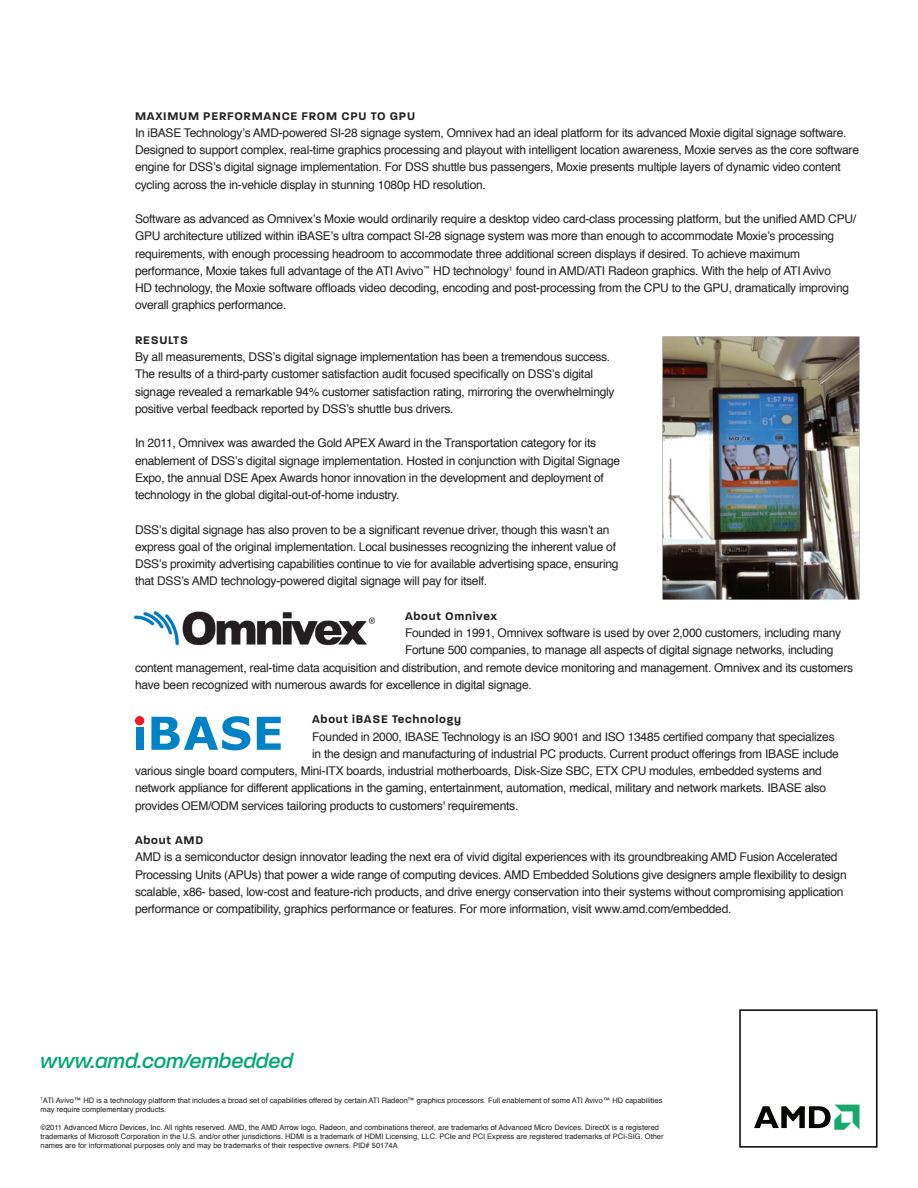
<style>
.page{position:relative;width:918px;height:1188px;background:#fff}
.page>*{position:absolute;margin:0;border:0;box-sizing:border-box;transform-origin:0 0}
.t1{font:italic 500 27px "Paralucent";color:#00a670}
.t2{font:600 15px "Paralucent";letter-spacing:.05em;color:#231f20}
.t3{font:12px/17.2px "Helvetica";letter-spacing:-.02em;color:#231f20}
.t4{font:7.5px/9px "Helvetica";color:#231f20}
</style>
<div class="page">
<img style="left:663px;top:337px;width:197px;height:263px">
<svg style="left:754px;top:1105px;width:105px;height:25px"></svg>
<div style="left:739px;top:1009px;width:139px;height:139px;border:2px solid #050504"></div>
<img style="left:134px;top:611px;width:242px;height:35px">
<div style="left:136px;top:727px;width:8px;height:23px;background:#0082c5"></div>
<svg style="left:151px;top:716px;width:99px;height:34px"></svg>
<svg style="left:257px;top:717px;width:24px;height:33px"></svg>
<div style="left:135px;top:716px;width:9px;height:9px;background:#ee1d23;border-radius:50%"></div>
<p class="t2" style="left:135px;top:108px;width:282px">MAXIMUM PERFORMANCE FROM CPU TO GPU</p>
<p class="t3" style="left:135px;top:124px;width:726px">In iBASE Technology’s AMD-powered SI-28 signage system, Omnivex had an ideal platform for its advanced Moxie digital signage software.<br>Designed to support complex, real-time graphics processing and playout with intelligent location awareness, Moxie serves as the core software engine for DSS’s digital signage implementation. For DSS shuttle bus passengers, Moxie presents multiple layers of dynamic video content cycling across the in-vehicle display in stunning 1080p HD resolution.</p>
<p class="t3" style="left:135px;top:211px;width:723px">Software as advanced as Omnivex’s Moxie would ordinarily require a desktop video card-class processing platform, but the unified AMD CPU/ GPU architecture utilized within iBASE’s ultra compact SI-28 signage system was more than enough to accommodate Moxie’s processing requirements, with enough processing headroom to accommodate three additional screen displays if desired. To achieve maximum performance, Moxie takes full advantage of the ATI Avivo<sup>™</sup> HD technology<sup>1</sup> found in AMD/ATI Radeon graphics. With the help of ATI Avivo<br>HD technology, the Moxie software offloads video decoding, encoding and post-processing from the CPU to the GPU, dramatically improving overall graphics performance.</p>
<p class="t2" style="left:135px;top:332px;width:54px">RESULTS</p>
<p class="t3" style="left:135px;top:349px;width:481px">By all measurements, DSS’s digital signage implementation has been a tremendous success.<br>The results of a third-party customer satisfaction audit focused specifically on DSS’s digital signage revealed a remarkable 94% customer satisfaction rating, mirroring the overwhelmingly positive verbal feedback reported by DSS’s shuttle bus drivers.</p>
<p class="t3" style="left:135px;top:435px;width:487px">In 2011, Omnivex was awarded the Gold APEX Award in the Transportation category for its enablement of DSS’s digital signage implementation. Hosted in conjunction with Digital Signage Expo, the annual DSE Apex Awards honor innovation in the development and deployment of technology in the global digital-out-of-home industry.</p>
<p class="t3" style="left:135px;top:521px;width:485px">DSS’s digital signage has also proven to be a significant revenue driver, though this wasn’t an express goal of the original implementation. Local businesses recognizing the inherent value of DSS’s proximity advertising capabilities continue to vie for available advertising space, ensuring that DSS’s AMD technology-powered digital signage will pay for itself.</p>
<p class="t2" style="left:405px;top:608px;width:94px">About Omnivex</p>
<p class="t3" style="left:405px;top:625px;width:438px">Founded in 1991, Omnivex software is used by over 2,000 customers, including many</p>
<p class="t3" style="left:405px;top:642px;width:430px">Fortune 500 companies, to manage all aspects of digital signage networks, including</p>
<p class="t3" style="left:135px;top:659px;width:720px">content management, real-time data acquisition and distribution, and remote device monitoring and management. Omnivex and its customers</p>
<p class="t3" style="left:135px;top:676px;width:398px">have been recognized with numerous awards for excellence in digital signage.</p>
<p class="t2" style="left:312px;top:711px;width:150px">About iBASE Technology</p>
<p class="t3" style="left:312px;top:728px;width:524px">Founded in 2000, IBASE Technology is an ISO 9001 and ISO 13485 certified company that specializes</p>
<p class="t3" style="left:312px;top:745px;width:528px">in the design and manufacturing of industrial PC products. Current product offerings from IBASE include</p>
<p class="t3" style="left:135px;top:763px;width:688px">various single board computers, Mini-ITX boards, industrial motherboards, Disk-Size SBC, ETX CPU modules, embedded systems and</p>
<p class="t3" style="left:135px;top:780px;width:693px">network appliance for different applications in the gaming, entertainment, automation, medical, military and network markets. IBASE also</p>
<p class="t3" style="left:135px;top:797px;width:385px">provides OEM/ODM services tailoring products to customers' requirements.</p>
<p class="t2" style="left:135px;top:832px;width:70px">About AMD</p>
<p class="t3" style="left:135px;top:849px;width:713px">AMD is a semiconductor design innovator leading the next era of vivid digital experiences with its groundbreaking AMD Fusion Accelerated Processing Units (APUs) that power a wide range of computing devices. AMD Embedded Solutions give designers ample flexibility to design scalable, x86- based, low-cost and feature-rich products, and drive energy conservation into their systems without compromising application performance or compatibility, graphics performance or features. For more information, visit www.amd.com/embedded.</p>
<h1 class="t1" style="left:40px;top:1046px;width:255px">www.amd.com/embedded</h1>
<p class="t4" style="left:40px;top:1096px;width:623px"><sup>1</sup>ATI Avivo™ HD is a technology platform that includes a broad set of capabilities offered by certain ATI Radeon™ graphics processors. Full enablement of some ATI Avivo™ HD capabilities may require complementary products.</p>
<p class="t4" style="left:41px;top:1123px;width:625px">©2011 Advanced Micro Devices, Inc. All rights reserved. AMD, the AMD Arrow logo, Radeon, and combinations thereof, are trademarks of Advanced Micro Devices. DirectX is a registered trademarks of Microsoft Corporation in the U.S. and/or other jurisdictions. HDMI is a trademark of HDMI Licensing, LLC. PCIe and PCI Express are registered trademarks of PCI-SIG. Other names are for informational purposes only and may be trademarks of their respective owners. PID# 50174A</p>
</div>
